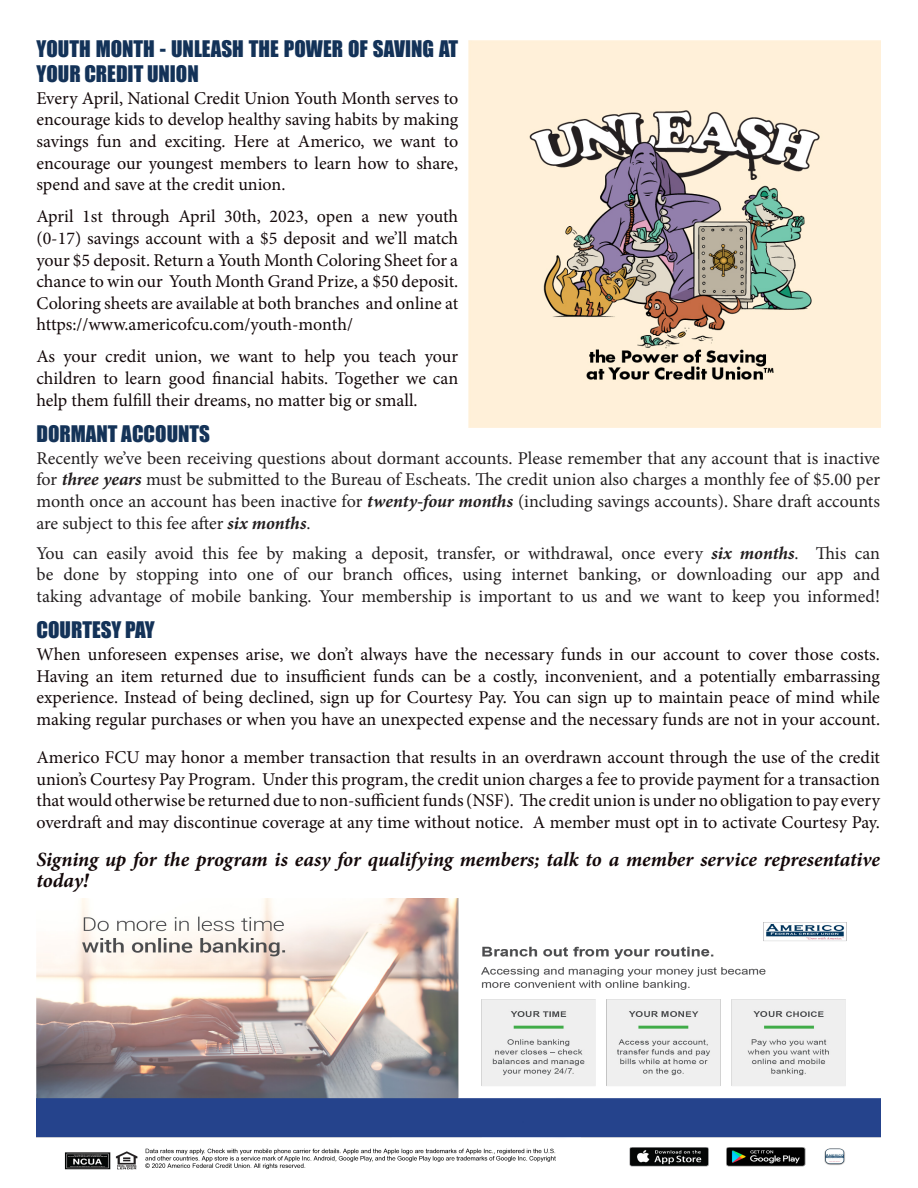
<style>
.page{position:relative;width:918px;height:1188px;background:#fff}
.page>*{position:absolute;margin:0;border:0;box-sizing:border-box;transform-origin:0 0}
.t1{font:21px/25.2px "Impact";color:#133258}
.t2{font:21px "Impact";color:#143358}
.t3{font:italic 700 20.25px/21.6px "Minion Pro";letter-spacing:-.005em;color:#130809}
.t4{font:18px/21.6px "Minion Pro";letter-spacing:-.005em;color:#130809;text-align:justify}
.t5{font:18px/21.6px "Minion Pro";letter-spacing:-.005em;color:#231f20;text-align:justify}
.s1{font-weight:700;font-style:italic}
</style>
<div class="page">
<img style="left:469px;top:40px;width:411px;height:388px">
<img style="left:36px;top:899px;width:844px;height:271px">
<p class="t1" style="left:36px;top:36px;width:423px">YOUTH MONTH - UNLEASH THE POWER OF SAVING AT<br>YOUR CREDIT UNION</p>
<p class="t4" style="left:36px;top:87px;width:423px">Every April, National Credit Union Youth Month serves to encourage kids to develop healthy saving habits by making savings fun and exciting. Here at Americo, we want to encourage our youngest members to learn how to share, spend and save at the credit union.</p>
<p class="t4" style="left:36px;top:206px;width:423px">April 1st through April 30th, 2023, open a new youth (0-17) savings account with a $5 deposit and we’ll match your $5 deposit. Return a Youth Month Coloring Sheet for a chance to win our Youth Month Grand Prize, a $50 deposit.<br>Coloring sheets are available at both branches and online at https://www.americofcu.com/youth-month/</p>
<p class="t4" style="left:36px;top:346px;width:423px">As your credit union, we want to help you teach your children to learn good fnancial habits. Together we can help them fulfll their dreams, no matter big or small.</p>
<p class="t2" style="left:36px;top:418px;width:175px">DORMANT ACCOUNTS</p>
<p class="t5" style="left:36px;top:447px;width:845px">Recently we’ve been receiving questions about dormant accounts. Please remember that any account that is inactive for <span class="s1">three years</span> must be submitted to the Bureau of Escheats. Te credit union also charges a monthly fee of $5.00 per month once an account has been inactive for <span class="s1">twenty-four months</span> (including savings accounts). Share draf accounts are subject to this fee afer <span class="s1">six months</span>.</p>
<p class="t5" style="left:36px;top:542px;width:845px">You can easily avoid this fee by making a deposit, transfer, or withdrawal, once every <span class="s1">six months</span>. Tis can be done by stopping into one of our branch ofces, using internet banking, or downloading our app and taking advantage of mobile banking. Your membership is important to us and we want to keep you informed!</p>
<p class="t1" style="left:36px;top:617px;width:120px">COURTESY PAY</p>
<p class="t4" style="left:36px;top:644px;width:845px">When unforeseen expenses arise, we don’t always have the necessary funds in our account to cover those costs.<br>Having an item returned due to insufcient funds can be a costly, inconvenient, and a potentially embarrassing experience. Instead of being declined, sign up for Courtesy Pay. You can sign up to maintain peace of mind while making regular purchases or when you have an unexpected expense and the necessary funds are not in your account.</p>
<p class="t4" style="left:36px;top:746px;width:845px">Americo FCU may honor a member transaction that results in an overdrawn account through the use of the credit union’s Courtesy Pay Program. Under this program, the credit union charges a fee to provide payment for a transaction that would otherwise be returned due to non-sufcient funds (NSF). Te credit union is under no obligation to pay every overdraf and may discontinue coverage at any time without notice. A member must opt in to activate Courtesy Pay.</p>
<p class="t3" style="left:36px;top:848px;width:845px">Signing up for the program is easy for qualifying members; talk to a member service representative today!</p>
</div>
